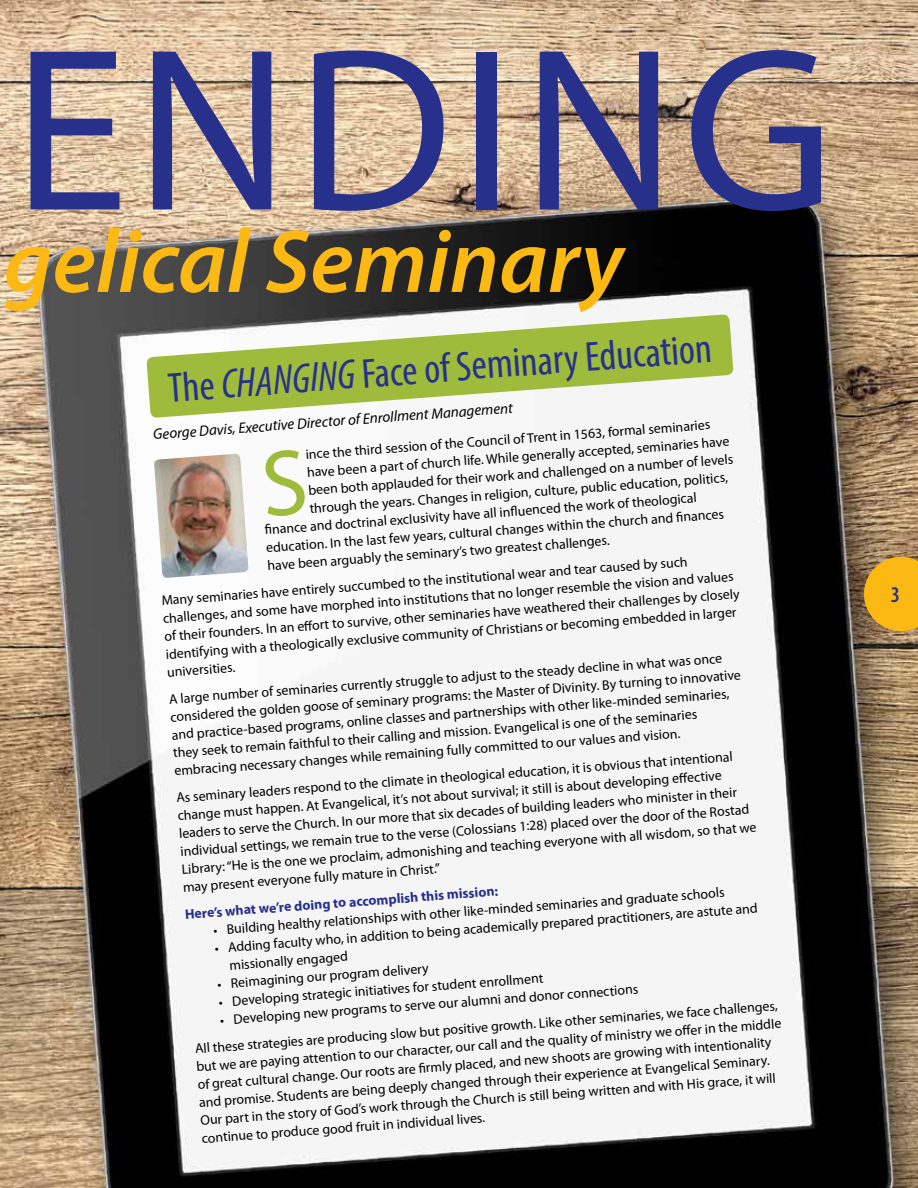
<style>
.page{position:relative;width:918px;height:1188px;background:#fff}
.page>*{position:absolute;margin:0;border:0;box-sizing:border-box;transform-origin:0 0}
.t1{font:234px "Myriad Pro";letter-spacing:.03em;color:#27318b}
.t2{font:italic 600 90px "Myriad Pro";color:#fdb913}
.t3{font:condensed 42px "Myriad Pro";color:#27318b}
.t4{font:600 condensed 22.5px "Myriad Pro";color:#27318b}
.t5{font:italic 15px "Myriad Pro";color:#000}
.t6{font:13.95px/18.1px "Myriad Pro";color:#000}
.t7{font:700 13.95px "Myriad Pro";color:#27318b}
.s1{font-style:italic}
</style>
<div class="page">
<img style="left:0;top:0;width:918px;height:1188px">
<svg style="left:146px;top:314px;width:588px;height:104px;fill:#9ebb3b"></svg>
<img style="left:154px;top:454px;width:95px;height:124px">
<svg style="left:864px;top:557px;width:54px;height:74px"></svg>
<svg style="left:263px;top:449px;width:43px;height:68px"></svg>
<h1 class="t1" style="left:13px;top:-13px;width:823px">ENDING</h1>
<h2 class="t2" style="left:4px;top:204px;width:622px">gelical Seminary</h2>
<h3 class="t3" style="left:166px;top:361px;width:547px;rotate:-4deg">The <span class="s1">CHANGING</span> Face of Seminary Education</h3>
<p class="t5" style="left:153px;top:424px;width:362px;rotate:-4deg">George Davis, Executive Director of Enrollment Management</p>
<p class="t6" style="left:305px;top:444px;width:407px;rotate:-4deg">ince the third session of the Council of Trent in 1563, formal seminaries</p>
<p class="t6" style="left:306px;top:462px;width:425px;rotate:-4deg">have been a part of church life. While generally accepted, seminaries have</p>
<p class="t6" style="left:308px;top:480px;width:428px;rotate:-4deg">been both applauded for their work and challenged on a number of levels</p>
<p class="t6" style="left:309px;top:498px;width:421px;rotate:-4deg">through the years. Changes in religion, culture, public education, politics,</p>
<p class="t6" style="left:264px;top:519px;width:435px;rotate:-4deg">fi nance and doctrinal exclusivity have all infl uenced the work of theological</p>
<p class="t6" style="left:265px;top:537px;width:461px;rotate:-4deg">education. In the last few years, cultural changes within the church and fi nances</p>
<p class="t6" style="left:267px;top:555px;width:345px;rotate:-4deg">have been arguably the seminary’s two greatest challenges.</p>
<p class="t6" style="left:161px;top:590px;width:578px;rotate:-4deg">Many seminaries have entirely succumbed to the institutional wear and tear caused by such challenges, and some have morphed into institutions that no longer resemble the vision and values of their founders. In an eff ort to survive, other seminaries have weathered their challenges by closely identifying with a theologically exclusive community of Christians or becoming embedded in larger universities.</p>
<p class="t6" style="left:168px;top:689px;width:574px;rotate:-4deg">A large number of seminaries currently struggle to adjust to the steady decline in what was once considered the golden goose of seminary programs: the Master of Divinity. By turning to innovative and practice-based programs, online classes and partnerships with other like-minded seminaries, they seek to remain faithful to their calling and mission. Evangelical is one of the seminaries embracing necessary changes while remaining fully committed to our values and vision.</p>
<p class="t6" style="left:176px;top:787px;width:578px;rotate:-4deg">As seminary leaders respond to the climate in theological education, it is obvious that intentional change must happen. At Evangelical, it’s not about survival; it still is about developing eff ective leaders to serve the Church. In our more that six decades of building leaders who minister in their individual settings, we remain true to the verse (Colossians 1:28) placed over the door of the Rostad Library: “He is the one we proclaim, admonishing and teaching everyone with all wisdom, so that we may present everyone fully mature in Christ.”</p>
<p class="t7" style="left:184px;top:904px;width:315px;rotate:-4deg">Here’s what we’re doing to accomplish this mission:</p>
<p class="t6" style="left:213px;top:920px;width:514px;rotate:-4deg">• Building healthy relationships with other like-minded seminaries and graduate schools</p>
<p class="t6" style="left:227px;top:936px;width:532px;line-height:18.9px;text-indent:-14px;rotate:-4deg">• Adding faculty who, in addition to being academically prepared practitioners, are astute and missionally engaged</p>
<p class="t6" style="left:217px;top:974px;width:213px;rotate:-4deg">• Reimagining our program delivery</p>
<p class="t6" style="left:218px;top:992px;width:327px;rotate:-4deg">• Developing strategic initiatives for student enrollment</p>
<p class="t6" style="left:192px;top:1007px;width:586px;line-height:26.7px;text-indent:27px;rotate:-4deg">• Developing new programs to serve our alumni and donor connections<br>All these strategies are producing slow but positive growth. Like other seminaries, we face challenges,</p>
<p class="t6" style="left:196px;top:1056px;width:588px;rotate:-4deg">but we are paying attention to our character, our call and the quality of ministry we off er in the middle of great cultural change. Our roots are fi rmly placed, and new shoots are growing with intentionality and promise. Students are being deeply changed through their experience at Evangelical Seminary.<br>Our part in the story of God’s work through the Church is still being written and with His grace, it will continue to produce good fruit in individual lives.</p>
<h3 class="t4" style="left:891px;top:581px;width:11px">3</h3>
</div>
